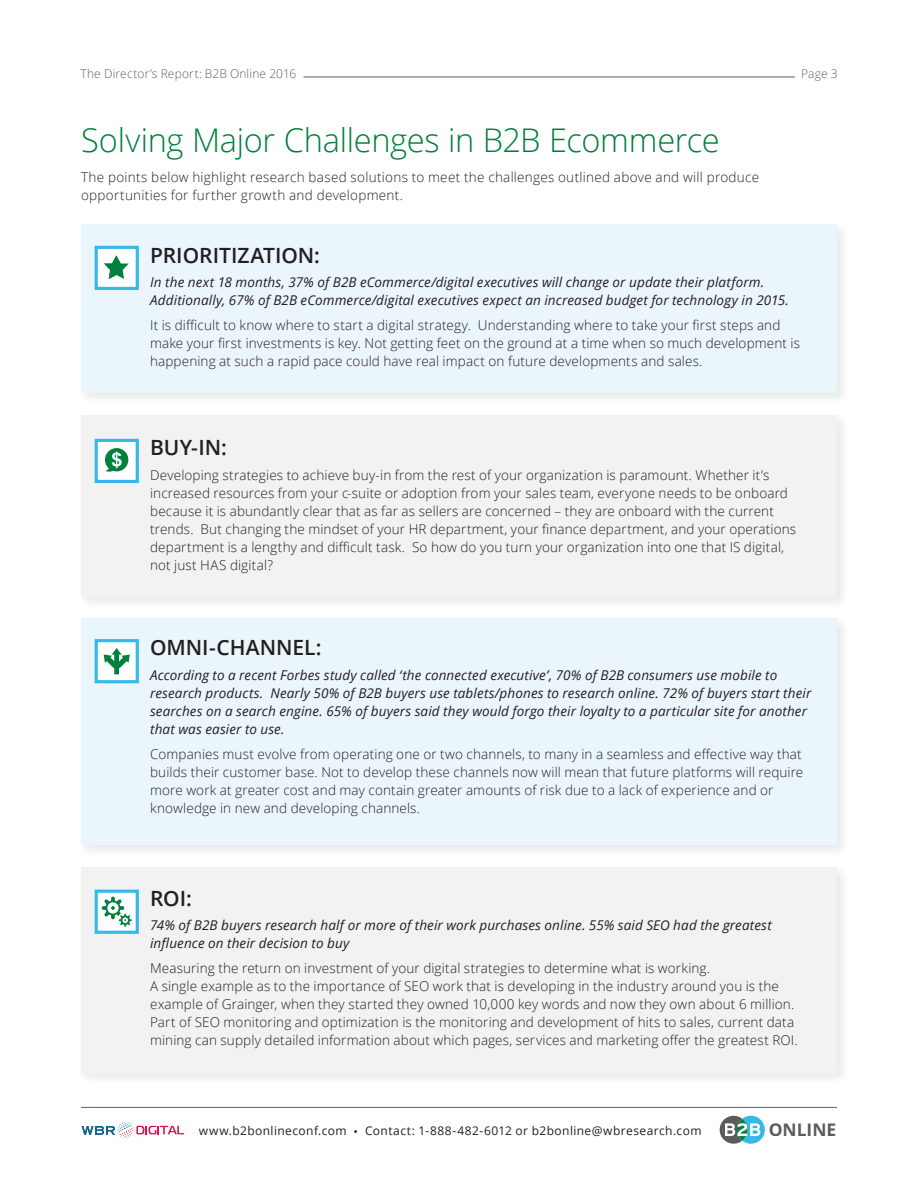
<style>
.page{position:relative;width:918px;height:1188px;background:#fff}
.page>*{position:absolute;margin:0;border:0;box-sizing:border-box;transform-origin:0 0}
.t1{font:300 32.55px "Open Sans";letter-spacing:-.01em;color:#00803d}
.t2{font:600 21px "Open Sans";letter-spacing:-.005em;color:#231f20}
.t3{font:700 17.4px "Open Sans";color:#5b5b5b}
.t4{font:300 13.5px/18px "Open Sans";letter-spacing:.01em;color:#231f20}
.t5{font:italic 13.5px/18px "Open Sans";letter-spacing:.01em;color:#231f20}
.t6{font:12px "Open Sans";letter-spacing:.035em;color:#231f20}
.t7{font:300 12px "Open Sans";letter-spacing:.01em;color:#5b6060}
</style>
<div class="page">
<hr style="left:303px;top:77px;width:492px;height:1px;background:#5b6060">
<hr style="left:81px;top:1107px;width:756px;height:1px;background:#5b6060">
<svg style="left:82px;top:1122px;width:102px;height:17px"></svg>
<svg style="left:720px;top:1116px;width:45px;height:28px"></svg>
<div style="left:78px;top:615px;width:772px;height:244px;background:#231f20;opacity:.1"></div>
<div style="left:81px;top:618px;width:756px;height:227px;background:#ebf6fc"></div>
<div style="left:96px;top:641px;width:41px;height:41px;background:#fff"></div>
<svg style="left:104px;top:648px;width:26px;height:26px"></svg>
<div style="left:95px;top:639px;width:44px;height:44px;border:3px solid #34b9e9"></div>
<div style="left:78px;top:864px;width:772px;height:223px;background:#f8f8f8"></div>
<div style="left:81px;top:867px;width:756px;height:207px;background:#f2f2f2"></div>
<div style="left:96px;top:891px;width:41px;height:41px;background:#fff"></div>
<svg style="left:102px;top:897px;width:30px;height:30px"></svg>
<div style="left:95px;top:890px;width:44px;height:44px;border:3px solid #34b9e9"></div>
<div style="left:78px;top:412px;width:772px;height:198px;background:#231f20;opacity:.1"></div>
<div style="left:81px;top:415px;width:756px;height:182px;background:#f2f2f2"></div>
<div style="left:96px;top:440px;width:41px;height:41px;background:#fff"></div>
<svg style="left:105px;top:448px;width:23px;height:24px"></svg>
<div style="left:95px;top:439px;width:44px;height:44px;border:3px solid #34b9e9"></div>
<div style="left:78px;top:221px;width:772px;height:185px;background:#231f20;opacity:.1"></div>
<div style="left:81px;top:225px;width:756px;height:168px;background:#ebf6fc"></div>
<div style="left:96px;top:247px;width:41px;height:41px;background:#fff"></div>
<svg style="left:104px;top:255px;width:25px;height:24px"></svg>
<div style="left:95px;top:246px;width:44px;height:44px;border:3px solid #34b9e9"></div>
<p class="t7" style="left:80px;top:65px;width:217px">The Director’s Report: B2B Online 2016</p>
<p class="t7" style="left:801px;top:65px;width:38px">Page 3</p>
<h1 class="t1" style="left:81px;top:118px;width:640px">Solving Major Challenges in B2B Ecommerce</h1>
<p class="t4" style="left:81px;top:168px;width:680px">The points below highlight research based solutions to meet the challenges outlined above and will produce opportunities for further growth and development.</p>
<h2 class="t2" style="left:150px;top:241px;width:171px">PRIORITIZATION:</h2>
<p class="t5" style="left:150px;top:273px;width:640px">In the next 18 months, 37% of B2B eCommerce/digital executives will change or update their platform.<br>Additionally, 67% of B2B eCommerce/digital executives expect an increased budget for technology in 2015.</p>
<p class="t4" style="left:150px;top:316px;width:651px">It is difficult to know where to start a digital strategy. Understanding where to take your first steps and make your first investments is key. Not getting feet on the ground at a time when so much development is happening at such a rapid pace could have real impact on future developments and sales.</p>
<h2 class="t2" style="left:150px;top:433px;width:78px">BUY-IN:</h2>
<p class="t4" style="left:150px;top:465px;width:648px">Developing strategies to achieve buy-in from the rest of your organization is paramount. Whether it’s increased resources from your c-suite or adoption from your sales team, everyone needs to be onboard because it is abundantly clear that as far as sellers are concerned – they are onboard with the current trends. But changing the mindset of your HR department, your finance department, and your operations department is a lengthy and difficult task. So how do you turn your organization into one that IS digital, not just HAS digital?</p>
<h2 class="t2" style="left:150px;top:633px;width:173px">OMNI-CHANNEL:</h2>
<p class="t5" style="left:150px;top:666px;width:663px">According to a recent Forbes study called ‘the connected executive’, 70% of B2B consumers use mobile to research products. Nearly 50% of B2B buyers use tablets/phones to research online. 72% of buyers start their searches on a search engine. 65% of buyers said they would forgo their loyalty to a particular site for another that was easier to use.</p>
<p class="t4" style="left:150px;top:744px;width:655px">Companies must evolve from operating one or two channels, to many in a seamless and effective way that builds their customer base. Not to develop these channels now will mean that future platforms will require more work at greater cost and may contain greater amounts of risk due to a lack of experience and or knowledge in new and developing channels.</p>
<h2 class="t2" style="left:150px;top:884px;width:43px">ROI:</h2>
<p class="t5" style="left:150px;top:916px;width:623px">74% of B2B buyers research half or more of their work purchases online. 55% said SEO had the greatest influence on their decision to buy</p>
<p class="t4" style="left:150px;top:959px;width:649px">Measuring the return on investment of your digital strategies to determine what is working.<br>A single example as to the importance of SEO work that is developing in the industry around you is the example of Grainger, when they started they owned 10,000 key words and now they own about 6 million.<br>Part of SEO monitoring and optimization is the monitoring and development of hits to sales, current data mining can supply detailed information about which pages, services and marketing offer the greatest ROI.</p>
<p class="t6" style="left:199px;top:1122px;width:504px">www.b2bonlineconf.com • Contact: 1-888-482-6012 or b2bonline@wbresearch.com</p>
<p class="t3" style="left:769px;top:1117px;width:69px">ONLINE</p>
</div>
